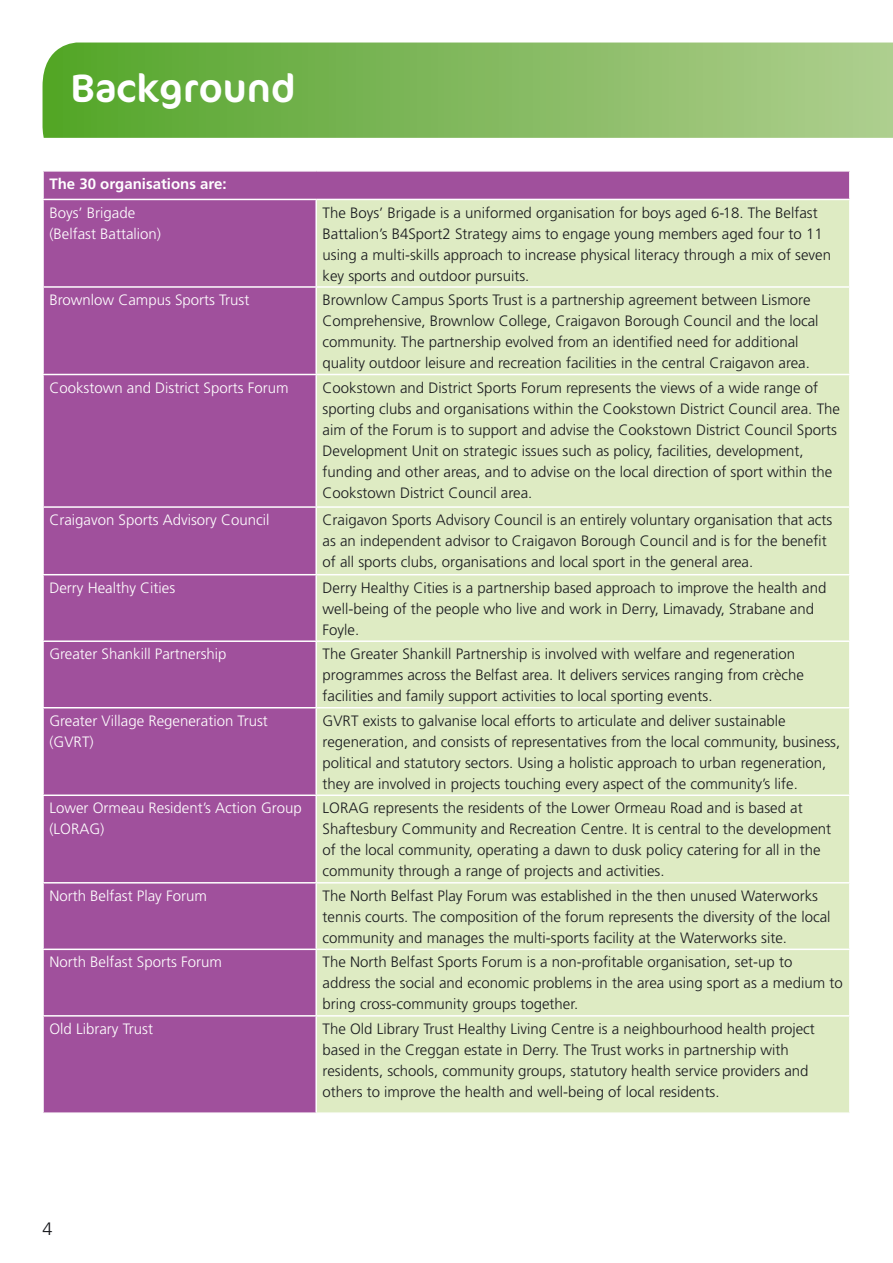
<style>
.page{position:relative;width:893px;height:1263px;background:#fff}
.page>*{position:absolute;margin:0;border:0;box-sizing:border-box;transform-origin:0 0}
.t1{font:39.9px "Cocon";color:#fff}
.t2{font:300 18px "Frutiger";color:#1a1b1f}
.t3{font:300 15px/21px "Frutiger";color:#1a1b1f}
.t4{font:300 15px/21px "Frutiger";color:#fff}
.t5{font:700 15px "Frutiger";color:#fff}
</style>
<div class="page">
<svg style="left:43px;top:43px;width:850px;height:95px;background:#81b95d"></svg>
<div style="left:44px;top:172px;width:805px;height:940px;background:#a0509c"></div>
<div style="left:317px;top:200px;width:532px;height:912px;background:#deebc3"></div>
<hr style="left:42px;top:199px;width:274px;height:1px;background:#fff">
<hr style="left:316px;top:199px;width:535px;height:1px;background:#fff">
<hr style="left:315px;top:200px;width:2px;height:86px;background:#fff">
<hr style="left:42px;top:286px;width:274px;height:2px;background:#fff">
<hr style="left:316px;top:286px;width:535px;height:2px;background:#fff">
<hr style="left:315px;top:288px;width:2px;height:86px;background:#fff">
<hr style="left:42px;top:374px;width:274px;height:1px;background:#fff">
<hr style="left:316px;top:374px;width:535px;height:1px;background:#fff">
<hr style="left:315px;top:375px;width:2px;height:131px;background:#fff">
<hr style="left:42px;top:506px;width:274px;height:2px;background:#fff">
<hr style="left:316px;top:506px;width:535px;height:2px;background:#fff">
<hr style="left:315px;top:508px;width:2px;height:66px;background:#fff">
<hr style="left:42px;top:574px;width:274px;height:1px;background:#fff">
<hr style="left:316px;top:574px;width:535px;height:1px;background:#fff">
<hr style="left:315px;top:575px;width:2px;height:65px;background:#fff">
<hr style="left:42px;top:640px;width:274px;height:2px;background:#fff">
<hr style="left:316px;top:640px;width:535px;height:2px;background:#fff">
<hr style="left:315px;top:642px;width:2px;height:65px;background:#fff">
<hr style="left:42px;top:707px;width:274px;height:1px;background:#fff">
<hr style="left:316px;top:707px;width:535px;height:1px;background:#fff">
<hr style="left:315px;top:708px;width:2px;height:86px;background:#fff">
<hr style="left:42px;top:794px;width:274px;height:2px;background:#fff">
<hr style="left:316px;top:794px;width:535px;height:2px;background:#fff">
<hr style="left:315px;top:796px;width:2px;height:86px;background:#fff">
<hr style="left:42px;top:882px;width:274px;height:1px;background:#fff">
<hr style="left:316px;top:882px;width:535px;height:1px;background:#fff">
<hr style="left:315px;top:883px;width:2px;height:65px;background:#fff">
<hr style="left:42px;top:948px;width:274px;height:2px;background:#fff">
<hr style="left:316px;top:948px;width:535px;height:2px;background:#fff">
<hr style="left:315px;top:950px;width:2px;height:65px;background:#fff">
<hr style="left:42px;top:1015px;width:274px;height:1px;background:#fff">
<hr style="left:316px;top:1015px;width:535px;height:1px;background:#fff">
<hr style="left:315px;top:1016px;width:2px;height:96px;background:#fff">
<h1 class="t1" style="left:71px;top:65px;width:226px">Background</h1>
<p class="t5" style="left:49px;top:175px;width:179px">The 30 organisations are:</p>
<p class="t4" style="left:49px;top:202px;width:113px">Boys’ Brigade (Belfast Battalion)</p>
<p class="t3" style="left:323px;top:202px;width:510px">The Boys’ Brigade is a uniformed organisation for boys aged 6-18. The Belfast Battalion’s B4Sport2 Strategy aims to engage young members aged four to 11 using a multi-skills approach to increase physical literacy through a mix of seven key sports and outdoor pursuits.</p>
<p class="t4" style="left:49px;top:289px;width:202px">Brownlow Campus Sports Trust</p>
<p class="t3" style="left:323px;top:289px;width:498px">Brownlow Campus Sports Trust is a partnership agreement between Lismore Comprehensive, Brownlow College, Craigavon Borough Council and the local community. The partnership evolved from an identified need for additional quality outdoor leisure and recreation facilities in the central Craigavon area.</p>
<p class="t4" style="left:49px;top:377px;width:241px">Cookstown and District Sports Forum</p>
<p class="t3" style="left:323px;top:377px;width:519px">Cookstown and District Sports Forum represents the views of a wide range of sporting clubs and organisations within the Cookstown District Council area. The aim of the Forum is to support and advise the Cookstown District Council Sports Development Unit on strategic issues such as policy, facilities, development, funding and other areas, and to advise on the local direction of sport within the Cookstown District Council area.</p>
<p class="t4" style="left:49px;top:509px;width:222px">Craigavon Sports Advisory Council</p>
<p class="t3" style="left:323px;top:509px;width:511px">Craigavon Sports Advisory Council is an entirely voluntary organisation that acts as an independent advisor to Craigavon Borough Council and is for the benefit of all sports clubs, organisations and local sport in the general area.</p>
<p class="t4" style="left:49px;top:577px;width:127px">Derry Healthy Cities</p>
<p class="t3" style="left:323px;top:577px;width:505px">Derry Healthy Cities is a partnership based approach to improve the health and well-being of the people who live and work in Derry, Limavady, Strabane and<br>Foyle.</p>
<p class="t4" style="left:49px;top:644px;width:179px">Greater Shankill Partnership</p>
<p class="t3" style="left:323px;top:644px;width:483px">The Greater Shankill Partnership is involved with welfare and regeneration programmes across the Belfast area. It delivers services ranging from crèche facilities and family support activities to local sporting events.</p>
<p class="t4" style="left:49px;top:710px;width:220px">Greater Village Regeneration Trust (GVRT)</p>
<p class="t3" style="left:323px;top:710px;width:519px">GVRT exists to galvanise local efforts to articulate and deliver sustainable regeneration, and consists of representatives from the local community, business, political and statutory sectors. Using a holistic approach to urban regeneration, they are involved in projects touching every aspect of the community’s life.</p>
<p class="t4" style="left:49px;top:798px;width:254px">Lower Ormeau Resident’s Action Group (LORAG)</p>
<p class="t3" style="left:323px;top:798px;width:510px">LORAG represents the residents of the Lower Ormeau Road and is based at Shaftesbury Community and Recreation Centre. It is central to the development of the local community, operating a dawn to dusk policy catering for all in the community through a range of projects and activities.</p>
<p class="t4" style="left:49px;top:885px;width:159px">North Belfast Play Forum</p>
<p class="t3" style="left:323px;top:885px;width:509px">The North Belfast Play Forum was established in the then unused Waterworks tennis courts. The composition of the forum represents the diversity of the local community and manages the multi-sports facility at the Waterworks site.</p>
<p class="t4" style="left:49px;top:952px;width:174px">North Belfast Sports Forum</p>
<p class="t3" style="left:323px;top:952px;width:522px">The North Belfast Sports Forum is a non-profitable organisation, set-up to address the social and economic problems in the area using sport as a medium to bring cross-community groups together.</p>
<p class="t4" style="left:49px;top:1018px;width:105px">Old Library Trust</p>
<p class="t3" style="left:323px;top:1018px;width:494px">The Old Library Trust Healthy Living Centre is a neighbourhood health project based in the Creggan estate in Derry. The Trust works in partnership with residents, schools, community groups, statutory health service providers and others to improve the health and well-being of local residents.</p>
<p class="t2" style="left:43px;top:1218px;width:12px">4</p>
</div>
